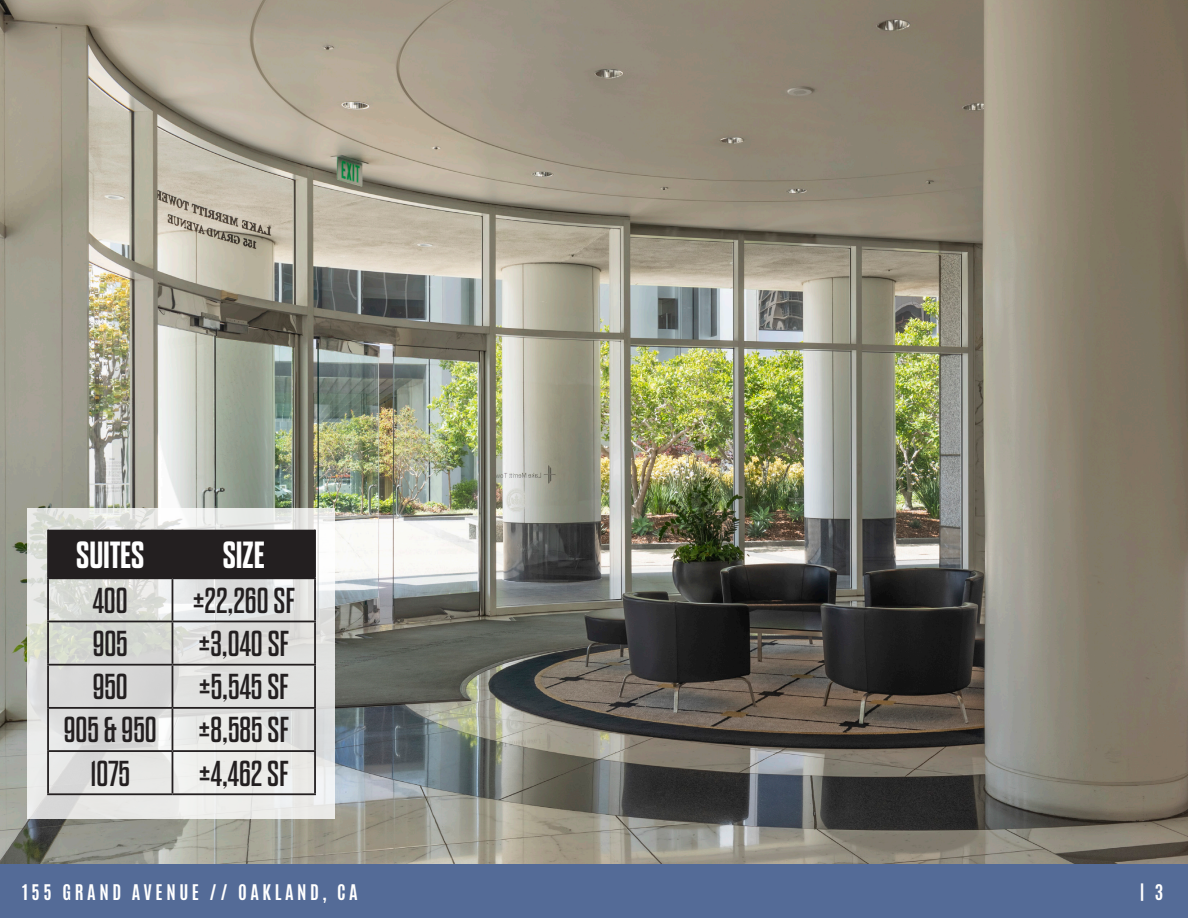
<style>
.page{position:relative;width:1188px;height:918px;background:#fff}
.page>*{position:absolute;margin:0;border:0;box-sizing:border-box;transform-origin:0 0}
.t1{font:700 37.8px "Dharma Gothic E";color:#fff}
.t2{font:36px "Dharma Gothic E";color:#231f20}
.t3{font:700 18px "Antonio";letter-spacing:.2em;color:#fff}
</style>
<div class="page">
<div style="left:0;top:864px;width:1188px;height:54px;background:#546b97"></div>
<img style="left:0;top:0;width:1188px;height:864px">
<svg style="left:27px;top:509px;width:308px;height:310px;background:#e0e0de"></svg>
<div style="left:49px;top:530px;width:265px;height:47px;background:#231f20"></div>
<hr style="left:47px;top:579px;width:2px;height:42px;background:#231f20">
<hr style="left:47px;top:622px;width:2px;height:42px;background:#231f20">
<hr style="left:47px;top:666px;width:2px;height:41px;background:#231f20">
<hr style="left:47px;top:709px;width:2px;height:41px;background:#231f20">
<hr style="left:47px;top:752px;width:2px;height:41px;background:#231f20">
<hr style="left:314px;top:530px;width:2px;height:47px;background:#231f20">
<hr style="left:172px;top:577px;width:144px;height:2px;background:#231f20">
<hr style="left:47px;top:530px;width:2px;height:47px;background:#231f20">
<hr style="left:172px;top:530px;width:1px;height:47px;background:#231f20">
<hr style="left:47px;top:577px;width:125px;height:2px;background:#231f20">
<hr style="left:47px;top:621px;width:125px;height:1px;background:#231f20">
<hr style="left:47px;top:664px;width:125px;height:2px;background:#231f20">
<hr style="left:47px;top:707px;width:125px;height:2px;background:#231f20">
<hr style="left:47px;top:750px;width:125px;height:2px;background:#231f20">
<hr style="left:47px;top:793px;width:125px;height:2px;background:#231f20">
<hr style="left:172px;top:579px;width:1px;height:42px;background:#231f20">
<hr style="left:172px;top:622px;width:1px;height:42px;background:#231f20">
<hr style="left:172px;top:666px;width:1px;height:41px;background:#231f20">
<hr style="left:172px;top:709px;width:1px;height:41px;background:#231f20">
<hr style="left:172px;top:752px;width:1px;height:41px;background:#231f20">
<hr style="left:314px;top:579px;width:2px;height:42px;background:#231f20">
<hr style="left:314px;top:622px;width:2px;height:42px;background:#231f20">
<hr style="left:314px;top:666px;width:2px;height:41px;background:#231f20">
<hr style="left:314px;top:709px;width:2px;height:41px;background:#231f20">
<hr style="left:314px;top:752px;width:2px;height:41px;background:#231f20">
<hr style="left:172px;top:621px;width:144px;height:1px;background:#231f20">
<hr style="left:172px;top:664px;width:144px;height:2px;background:#231f20">
<hr style="left:172px;top:707px;width:144px;height:2px;background:#231f20">
<hr style="left:172px;top:750px;width:144px;height:2px;background:#231f20">
<hr style="left:172px;top:793px;width:144px;height:2px;background:#231f20">
<p class="t1" style="left:76px;top:536px;width:70px">SUITES</p>
<p class="t1" style="left:223px;top:536px;width:43px">SIZE</p>
<p class="t2" style="left:93px;top:582px;width:36px">400</p>
<p class="t2" style="left:193px;top:582px;width:104px">±22,260 SF</p>
<p class="t2" style="left:93px;top:626px;width:37px">905</p>
<p class="t2" style="left:199px;top:626px;width:92px">±3,040 SF</p>
<p class="t2" style="left:93px;top:669px;width:37px">950</p>
<p class="t2" style="left:199px;top:669px;width:91px">±5,545 SF</p>
<p class="t2" style="left:64px;top:712px;width:95px">905 &amp; 950</p>
<p class="t2" style="left:199px;top:712px;width:92px">±8,585 SF</p>
<p class="t2" style="left:91px;top:755px;width:41px">1075</p>
<p class="t2" style="left:199px;top:755px;width:91px">±4,462 SF</p>
<p class="t3" style="left:22px;top:878px;width:337px">155 GRAND AVENUE // OAKLAND, CA</p>
<p class="t3" style="left:1140px;top:878px;width:25px">| 3</p>
</div>
